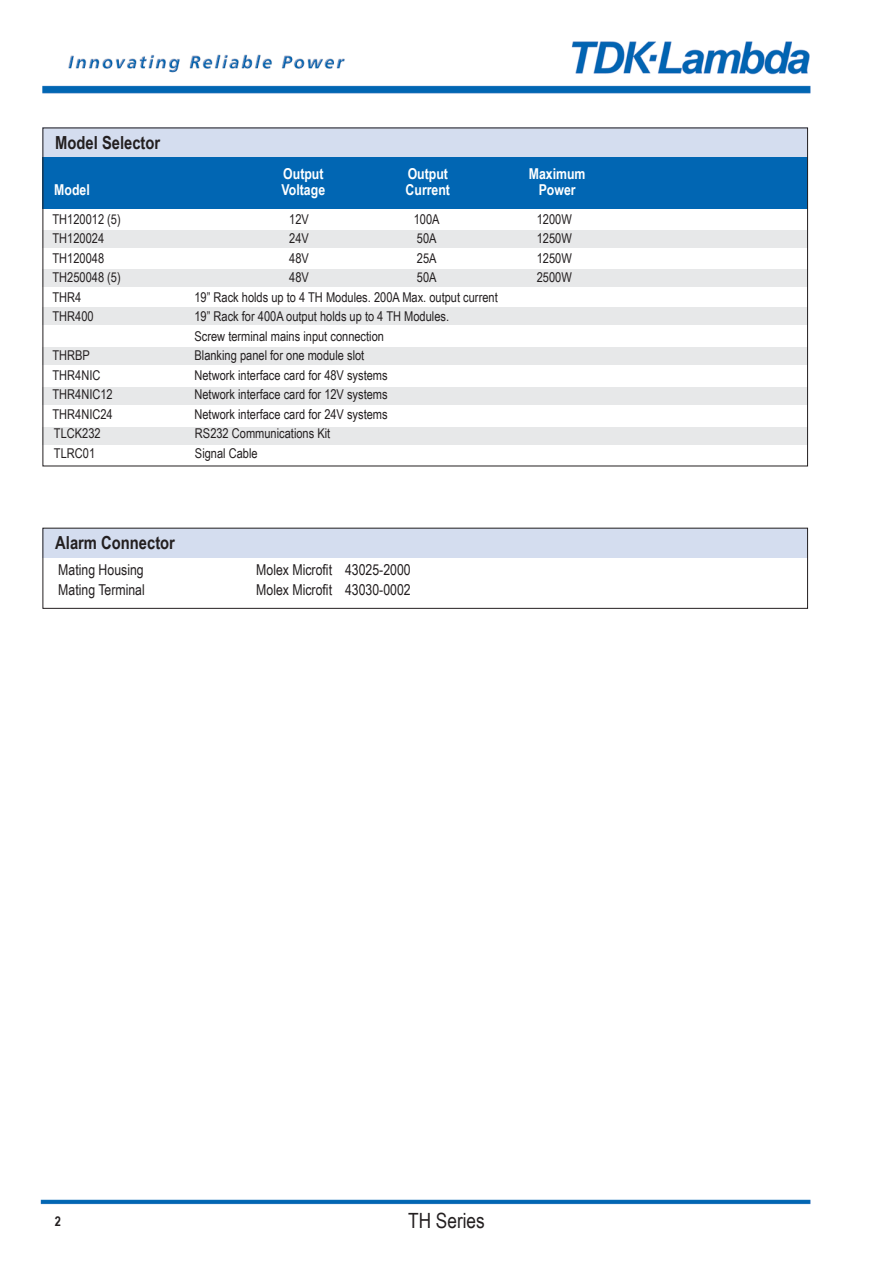
<style>
.page{position:relative;width:893px;height:1263px;background:#fff}
.page>*{position:absolute;margin:0;border:0;box-sizing:border-box;transform-origin:0 0}
.t1{font:21px "Arial Narrow";color:#231f20}
.t2{font:700 18px "Arial Narrow";color:#231f20}
.t3{font:15px "Arial Narrow";color:#231f20}
.t4{font:700 15px "Arial Narrow";color:#fff}
.t5{font:13.5px/19.5px "Arial Narrow";color:#231f20}
.t6{font:700 13.5px "Arial Narrow";color:#231f20}
</style>
<div class="page">
<img style="left:40px;top:41px;width:771px;height:1164px">
<div style="left:43px;top:157px;width:765px;height:51px;background:#0166b3"></div>
<div style="left:43px;top:128px;width:765px;height:29px;background:#d4ddef"></div>
<div style="left:43px;top:230px;width:765px;height:17px;background:#e7e8e9"></div>
<div style="left:43px;top:269px;width:765px;height:17px;background:#e7e8e9"></div>
<div style="left:43px;top:308px;width:765px;height:17px;background:#e7e8e9"></div>
<div style="left:43px;top:348px;width:765px;height:17px;background:#e7e8e9"></div>
<div style="left:43px;top:387px;width:765px;height:17px;background:#e7e8e9"></div>
<div style="left:43px;top:428px;width:765px;height:17px;background:#e7e8e9"></div>
<div style="left:43px;top:528px;width:765px;height:29px;background:#d4ddef"></div>
<div style="left:43px;top:528px;width:765px;height:81px;border:1px solid #231f20"></div>
<h2 class="t2" style="left:55px;top:132px;width:106px">Model Selector</h2>
<p class="t4" style="left:283px;top:165px;width:42px">Output</p>
<p class="t4" style="left:408px;top:165px;width:42px">Output</p>
<p class="t4" style="left:529px;top:165px;width:58px">Maximum</p>
<p class="t4" style="left:54px;top:181px;width:37px">Model</p>
<p class="t4" style="left:282px;top:181px;width:45px">Voltage</p>
<p class="t4" style="left:406px;top:181px;width:46px">Current</p>
<p class="t4" style="left:539px;top:181px;width:38px">Power</p>
<p class="t5" style="left:53px;top:209px;width:70px">TH120012 (5)</p>
<p class="t5" style="left:289px;top:209px;width:21px">12V</p>
<p class="t5" style="left:414px;top:209px;width:27px">100A</p>
<p class="t5" style="left:537px;top:209px;width:37px">1200W</p>
<p class="t5" style="left:53px;top:229px;width:53px">TH120024</p>
<p class="t5" style="left:289px;top:229px;width:21px">24V</p>
<p class="t5" style="left:417px;top:229px;width:21px">50A</p>
<p class="t5" style="left:537px;top:229px;width:37px">1250W</p>
<p class="t5" style="left:53px;top:248px;width:53px">TH120048</p>
<p class="t5" style="left:289px;top:248px;width:21px">48V</p>
<p class="t5" style="left:417px;top:248px;width:21px">25A</p>
<p class="t5" style="left:537px;top:248px;width:37px">1250W</p>
<p class="t5" style="left:53px;top:268px;width:70px">TH250048 (5)</p>
<p class="t5" style="left:289px;top:268px;width:21px">48V</p>
<p class="t5" style="left:417px;top:268px;width:21px">50A</p>
<p class="t5" style="left:537px;top:268px;width:37px">2500W</p>
<p class="t5" style="left:53px;top:287px;width:30px">THR4</p>
<p class="t5" style="left:194px;top:287px;width:305px">19” Rack holds up to 4 TH Modules. 200A Max. output current</p>
<p class="t5" style="left:53px;top:307px;width:43px">THR400</p>
<p class="t5" style="left:194px;top:307px;width:256px">19” Rack for 400A output holds up to 4 TH Modules.<br>Screw terminal mains input connection</p>
<p class="t5" style="left:53px;top:346px;width:39px">THRBP</p>
<p class="t5" style="left:194px;top:346px;width:171px">Blanking panel for one module slot</p>
<p class="t5" style="left:53px;top:365px;width:49px">THR4NIC</p>
<p class="t5" style="left:194px;top:365px;width:195px">Network interface card for 48V systems</p>
<p class="t5" style="left:53px;top:385px;width:62px">THR4NIC12</p>
<p class="t5" style="left:194px;top:385px;width:195px">Network interface card for 12V systems</p>
<p class="t5" style="left:53px;top:404px;width:62px">THR4NIC24</p>
<p class="t5" style="left:194px;top:404px;width:195px">Network interface card for 24V systems</p>
<p class="t5" style="left:54px;top:424px;width:48px">TLCK232</p>
<p class="t5" style="left:195px;top:424px;width:137px">RS232 Communications Kit</p>
<p class="t5" style="left:54px;top:443px;width:43px">TLRC01</p>
<p class="t5" style="left:195px;top:443px;width:64px">Signal Cable</p>
<h2 class="t2" style="left:55px;top:532px;width:121px">Alarm Connector</h2>
<p class="t3" style="left:58px;top:561px;width:87px">Mating Housing</p>
<p class="t3" style="left:256px;top:561px;width:156px">Molex Microfit 43025-2000</p>
<p class="t3" style="left:58px;top:581px;width:88px">Mating Terminal</p>
<p class="t3" style="left:256px;top:581px;width:156px">Molex Microfit 43030-0002</p>
<p class="t6" style="left:55px;top:1213px;width:8px">2</p>
<h1 class="t1" style="left:408px;top:1208px;width:78px">TH Series</h1>
</div>
